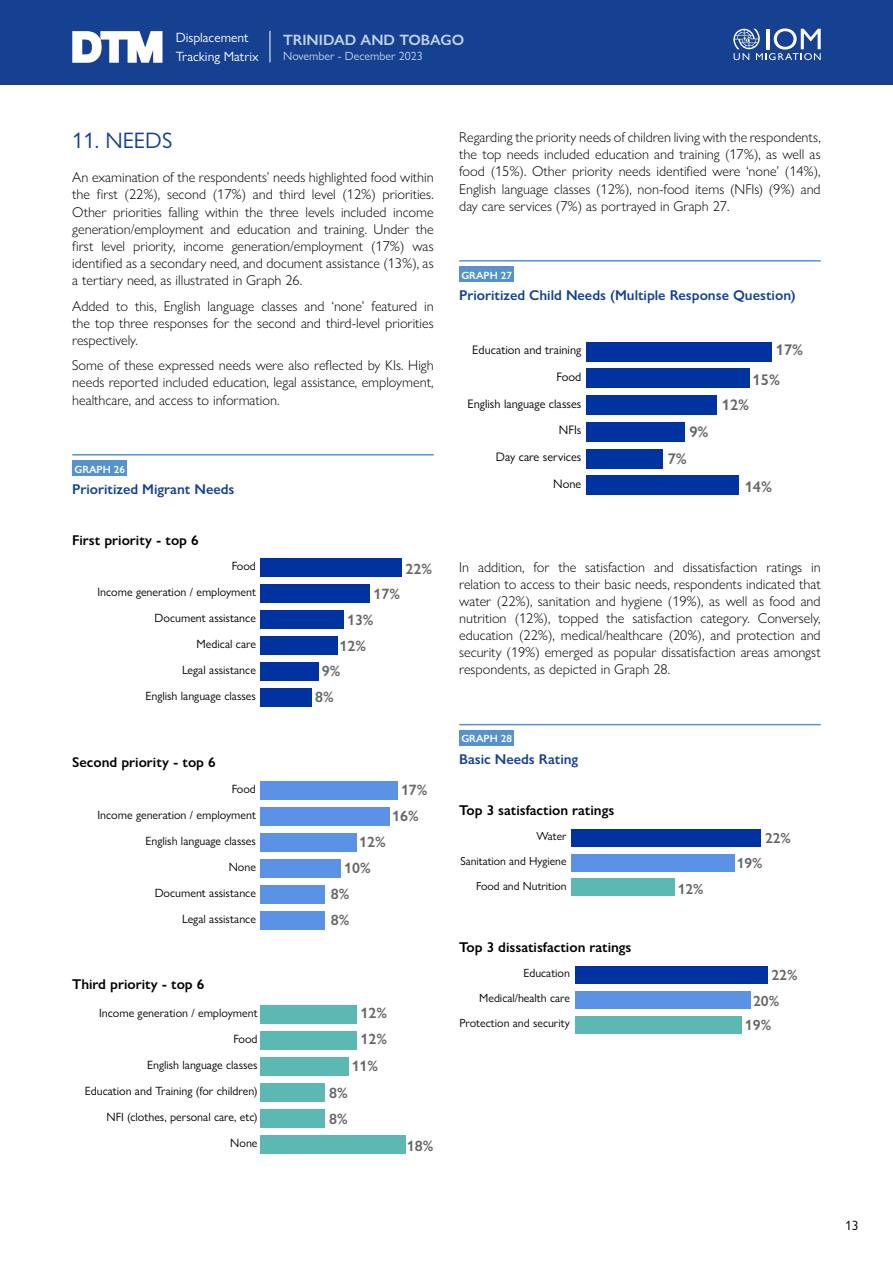
<style>
.page{position:relative;width:893px;height:1263px;background:#fff}
.page>*{position:absolute;margin:0;border:0;box-sizing:border-box;transform-origin:0 0}
.t1{font:22.5px "Gill Sans Nova";color:#164190}
.t2{font:600 15.45px/30.2px "Gill Sans Nova";color:#666}
.t3{font:600 15px/26.5px "Gill Sans Nova";color:#666;text-align:center}
.t4{font:600 15px "Gill Sans Nova";color:#c3d2ed}
.t5{font:600 14.85px/25.7px "Gill Sans Nova";color:#666}
.t6{font:600 14.55px "Gill Sans Nova";color:#666}
.t7{font:300 14.25px/17.1px "Gill Sans Nova";color:#000;text-align:justify}
.t8{font:600 14.25px "Gill Sans Nova";color:#000}
.t9{font:600 14.25px "Gill Sans Nova";color:#164190}
.t10{font:13.5px/18.6px "Gill Sans Nova";color:#fff}
.t11{font:13.5px "Gill Sans Nova";color:#000}
.t12{font:12.3px "Gill Sans Nova";color:#000}
.t13{font:12px "Gill Sans Nova";color:#000}
.t14{font:12px "Gill Sans Nova";color:#c3d2ed}
.t15{font:11.85px "Gill Sans Nova";color:#000}
.t16{font:11.7px "Gill Sans Nova";color:#000}
.t17{font:600 10.5px "Gill Sans Nova";color:#fff}
</style>
<div class="page">
<div style="left:0;top:0;width:893px;height:85px;background:#164190"></div>
<hr style="left:270px;top:31px;width:1px;height:32px;background:#fff">
<svg style="left:733px;top:28px;width:88px;height:32px"></svg>
<svg style="left:72px;top:31px;width:90px;height:32px"></svg>
<div style="left:72px;top:461px;width:55px;height:15px;background:#5692ce"></div>
<hr style="left:72px;top:454px;width:362px;height:1px;background:#5692ce">
<div style="left:260px;top:558px;width:142px;height:19px;background:#0033a0"></div>
<div style="left:260px;top:584px;width:110px;height:19px;background:#0033a0"></div>
<div style="left:260px;top:610px;width:84px;height:19px;background:#0033a0"></div>
<div style="left:260px;top:636px;width:77px;height:19px;background:#0033a0"></div>
<div style="left:260px;top:662px;width:58px;height:19px;background:#0033a0"></div>
<div style="left:260px;top:688px;width:52px;height:19px;background:#0033a0"></div>
<div style="left:260px;top:781px;width:137px;height:19px;background:#5b92e5"></div>
<div style="left:260px;top:807px;width:129px;height:19px;background:#5b92e5"></div>
<div style="left:260px;top:833px;width:97px;height:19px;background:#5b92e5"></div>
<div style="left:260px;top:859px;width:81px;height:19px;background:#5b92e5"></div>
<div style="left:260px;top:885px;width:65px;height:19px;background:#5b92e5"></div>
<div style="left:260px;top:911px;width:65px;height:19px;background:#5b92e5"></div>
<div style="left:260px;top:1005px;width:97px;height:19px;background:#5cb8b2"></div>
<div style="left:260px;top:1031px;width:97px;height:19px;background:#5cb8b2"></div>
<div style="left:260px;top:1057px;width:89px;height:19px;background:#5cb8b2"></div>
<div style="left:260px;top:1083px;width:65px;height:19px;background:#5cb8b2"></div>
<div style="left:260px;top:1109px;width:65px;height:19px;background:#5cb8b2"></div>
<div style="left:260px;top:1135px;width:145px;height:19px;background:#5cb8b2"></div>
<div style="left:459px;top:267px;width:55px;height:15px;background:#5692ce"></div>
<hr style="left:459px;top:260px;width:362px;height:2px;background:#5692ce">
<div style="left:459px;top:730px;width:55px;height:16px;background:#5692ce"></div>
<hr style="left:459px;top:724px;width:362px;height:1px;background:#5692ce">
<div style="left:586px;top:342px;width:185px;height:19px;background:#0033a0"></div>
<div style="left:586px;top:369px;width:164px;height:19px;background:#0033a0"></div>
<div style="left:586px;top:395px;width:131px;height:20px;background:#0033a0"></div>
<div style="left:586px;top:422px;width:98px;height:19px;background:#0033a0"></div>
<div style="left:586px;top:449px;width:77px;height:19px;background:#0033a0"></div>
<div style="left:586px;top:476px;width:153px;height:19px;background:#0033a0"></div>
<div style="left:572px;top:829px;width:189px;height:18px;background:#0033a0"></div>
<div style="left:572px;top:854px;width:163px;height:18px;background:#5b92e5"></div>
<div style="left:572px;top:878px;width:103px;height:18px;background:#5cb8b2"></div>
<div style="left:575px;top:966px;width:193px;height:18px;background:#0033a0"></div>
<div style="left:575px;top:991px;width:175px;height:18px;background:#5b92e5"></div>
<div style="left:575px;top:1016px;width:166px;height:18px;background:#5cb8b2"></div>
<p class="t10" style="left:176px;top:28px;width:85px">Displacement<br>Tracking Matrix</p>
<p class="t4" style="left:283px;top:31px;width:183px">TRINIDAD AND TOBAGO</p>
<p class="t14" style="left:283px;top:48px;width:141px">November - December 2023</p>
<h1 class="t1" style="left:72px;top:127px;width:102px">11. NEEDS</h1>
<p class="t7" style="left:72px;top:169px;width:363px">An examination of the respondents’ needs highlighted food within the first (22%), second (17%) and third level (12%) priorities.<br>Other priorities falling within the three levels included income generation/employment and education and training. Under the first level priority, income generation/employment (17%) was identified as a secondary need, and document assistance (13%), as a tertiary need, as illustrated in Graph 26.</p>
<p class="t7" style="left:72px;top:297px;width:363px">Added to this, English language classes and ‘none’ featured in the top three responses for the second and third-level priorities respectively.</p>
<p class="t7" style="left:72px;top:357px;width:363px">Some of these expressed needs were also reflected by KIs. High needs reported included education, legal assistance, employment, healthcare, and access to information.</p>
<p class="t17" style="left:74px;top:462px;width:52px">GRAPH 26</p>
<p class="t9" style="left:72px;top:480px;width:164px">Prioritized Migrant Needs</p>
<p class="t8" style="left:72px;top:531px;width:128px">First priority - top 6</p>
<p class="t13" style="left:232px;top:559px;width:26px">Food</p>
<p class="t3" style="left:405px;top:555px;width:28px">22%</p>
<p class="t3" style="left:373px;top:581px;width:28px">17%</p>
<p class="t3" style="left:347px;top:606px;width:28px">13%</p>
<p class="t3" style="left:340px;top:632px;width:28px">12%</p>
<p class="t3" style="left:322px;top:658px;width:20px">9%</p>
<p class="t3" style="left:315px;top:683px;width:20px">8%</p>
<p class="t13" style="left:98px;top:585px;width:160px">Income generation / employment</p>
<p class="t13" style="left:155px;top:611px;width:103px">Document assistance</p>
<p class="t13" style="left:197px;top:636px;width:61px">Medical care</p>
<p class="t13" style="left:182px;top:662px;width:75px">Legal assistance</p>
<p class="t13" style="left:145px;top:688px;width:112px">English language classes</p>
<p class="t8" style="left:72px;top:753px;width:145px">Second priority - top 6</p>
<p class="t13" style="left:232px;top:782px;width:26px">Food</p>
<p class="t3" style="left:392px;top:777px;width:37px;line-height:26px">17%<br>16%</p>
<p class="t3" style="left:359px;top:829px;width:28px">12%</p>
<p class="t3" style="left:344px;top:855px;width:28px">10%</p>
<p class="t3" style="left:331px;top:881px;width:20px">8%</p>
<p class="t3" style="left:331px;top:907px;width:20px">8%</p>
<p class="t13" style="left:98px;top:808px;width:160px">Income generation / employment</p>
<p class="t13" style="left:145px;top:834px;width:112px">English language classes</p>
<p class="t13" style="left:229px;top:860px;width:29px">None</p>
<p class="t13" style="left:155px;top:886px;width:103px">Document assistance</p>
<p class="t13" style="left:182px;top:912px;width:75px">Legal assistance</p>
<p class="t8" style="left:72px;top:976px;width:134px">Third priority - top 6</p>
<p class="t13" style="left:99px;top:1005px;width:160px">Income generation / employment</p>
<p class="t3" style="left:352px;top:999px;width:37px">12%<br>12%<br>11%</p>
<p class="t3" style="left:329px;top:1079px;width:20px;text-align:left">8%<br>8%</p>
<p class="t13" style="left:233px;top:1031px;width:26px">Food</p>
<p class="t13" style="left:147px;top:1057px;width:112px">English language classes</p>
<p class="t13" style="left:85px;top:1083px;width:174px">Education and Training (for children)</p>
<p class="t13" style="left:107px;top:1109px;width:153px">NFI (clothes, personal care, etc)</p>
<p class="t13" style="left:230px;top:1135px;width:29px">None</p>
<p class="t3" style="left:407px;top:1132px;width:28px">18%</p>
<p class="t7" style="left:459px;top:129px;width:363px">Regarding the priority needs of children living with the respondents, the top needs included education and training (17%), as well as food (15%). Other priority needs identified were ‘none’ (14%), English language classes (12%), non-food items (NFIs) (9%) and day care services (7%) as portrayed in Graph 27.</p>
<p class="t17" style="left:461px;top:269px;width:52px">GRAPH 27</p>
<p class="t9" style="left:459px;top:286px;width:338px">Prioritized Child Needs (Multiple Response Question)</p>
<p class="t12" style="left:472px;top:342px;width:111px">Education and training</p>
<p class="t2" style="left:753px;top:334px;width:52px;text-indent:23px">17%<br>15%</p>
<p class="t2" style="left:722px;top:390px;width:29px">12%</p>
<p class="t2" style="left:689px;top:417px;width:21px">9%</p>
<p class="t2" style="left:668px;top:444px;width:21px">7%</p>
<p class="t2" style="left:745px;top:471px;width:29px">14%</p>
<p class="t12" style="left:556px;top:369px;width:26px">Food</p>
<p class="t12" style="left:467px;top:396px;width:115px">English language classes</p>
<p class="t12" style="left:559px;top:423px;width:24px">NFIs</p>
<p class="t12" style="left:496px;top:449px;width:87px">Day care services</p>
<p class="t12" style="left:553px;top:476px;width:30px">None</p>
<p class="t7" style="left:459px;top:558px;width:363px">In addition, for the satisfaction and dissatisfaction ratings in relation to access to their basic needs, respondents indicated that water (22%), sanitation and hygiene (19%), as well as food and nutrition (12%), topped the satisfaction category. Conversely, education (22%), medical/healthcare (20%), and protection and security (19%) emerged as popular dissatisfaction areas amongst respondents, as depicted in Graph 28.</p>
<p class="t17" style="left:461px;top:732px;width:52px">GRAPH 28</p>
<p class="t9" style="left:459px;top:750px;width:121px">Basic Needs Rating</p>
<p class="t8" style="left:459px;top:801px;width:157px">Top 3 satisfaction ratings</p>
<p class="t16" style="left:536px;top:829px;width:32px">Water</p>
<p class="t16" style="left:460px;top:854px;width:108px">Sanitation and Hygiene</p>
<p class="t16" style="left:476px;top:878px;width:92px">Food and Nutrition</p>
<p class="t6" style="left:678px;top:880px;width:27px">12%</p>
<p class="t8" style="left:459px;top:938px;width:174px">Top 3 dissatisfaction ratings</p>
<p class="t15" style="left:523px;top:966px;width:48px">Education</p>
<p class="t15" style="left:479px;top:991px;width:92px">Medical/health care</p>
<p class="t6" style="left:765px;top:829px;width:27px">22%</p>
<p class="t6" style="left:737px;top:854px;width:27px">19%</p>
<p class="t5" style="left:753px;top:962px;width:46px;text-indent:18px">22%<br>20%</p>
<p class="t15" style="left:459px;top:1016px;width:112px">Protection and security</p>
<p class="t5" style="left:745px;top:1012px;width:28px">19%</p>
<p class="t11" style="left:845px;top:1217px;width:15px">13</p>
</div>
